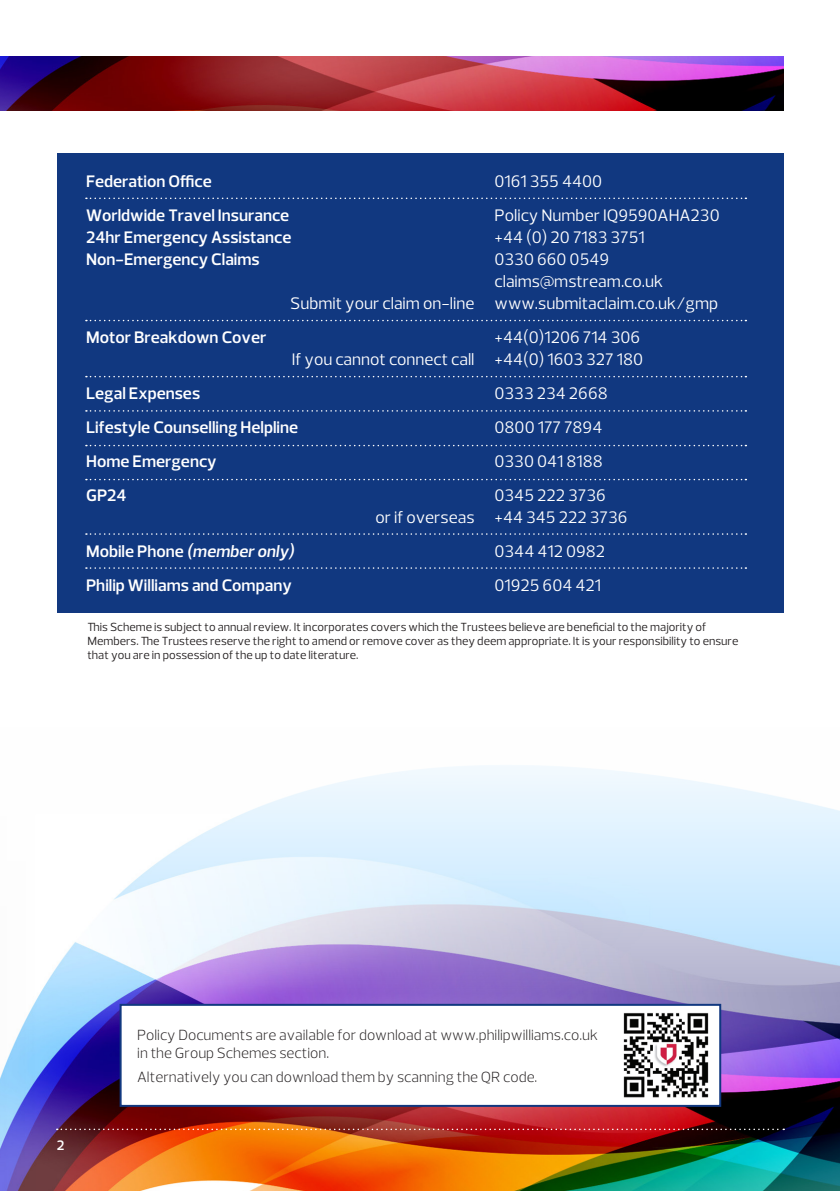
<style>
.page{position:relative;width:840px;height:1191px;background:#fff}
.page>*{position:absolute;margin:0;border:0;box-sizing:border-box;transform-origin:0 0}
.t1{font:17px "Prelo";color:#fff}
.t2{font:600 17px "Prelo";color:#fff}
.t3{font:italic 600 17px "Prelo";color:#fff}
.t4{font:300 15px/18px "Prelo";color:#231f20}
.t5{font:600 14px "Prelo";color:#fff}
.t6{font:12px/14.4px "Prelo";color:#231f20}
.s1{font-style:normal}
</style>
<div class="page">
<img style="left:0;top:57px;width:782px;height:53px">
<img style="left:0;top:992px;width:839px;height:199px">
<svg style="left:57px;top:1128px;width:726px;height:2px"></svg>
<svg style="left:41px;top:765px;width:798px;height:227px"></svg>
<div style="left:119px;top:1003px;width:601px;height:103px;background:#fff;border:2px solid #113880"></div>
<img style="left:623px;top:1012px;width:85px;height:86px">
<div style="left:57px;top:153px;width:725px;height:459px;background:#113880"></div>
<svg style="left:86px;top:198px;width:660px;height:1px"></svg>
<svg style="left:86px;top:320px;width:660px;height:1px"></svg>
<svg style="left:86px;top:376px;width:660px;height:1px"></svg>
<svg style="left:86px;top:410px;width:660px;height:1px"></svg>
<svg style="left:86px;top:445px;width:660px;height:1px"></svg>
<svg style="left:86px;top:479px;width:660px;height:1px"></svg>
<svg style="left:86px;top:533px;width:660px;height:2px"></svg>
<svg style="left:86px;top:567px;width:660px;height:2px"></svg>
<p class="t2" style="left:86px;top:171px;width:127px">Federation Office</p>
<p class="t1" style="left:494px;top:171px;width:109px">0161 355 4400</p>
<p class="t2" style="left:86px;top:205px;width:204px">Worldwide Travel Insurance</p>
<p class="t1" style="left:494px;top:205px;width:226px">Policy Number IQ9590AHA230</p>
<p class="t2" style="left:86px;top:227px;width:207px">24hr Emergency Assistance</p>
<p class="t1" style="left:494px;top:227px;width:151px">+44 (0) 20 7183 3751</p>
<p class="t2" style="left:86px;top:249px;width:175px">Non-Emergency Claims</p>
<p class="t1" style="left:494px;top:249px;width:116px">0330 660 0549</p>
<p class="t1" style="left:494px;top:271px;width:170px">claims@mstream.co.uk</p>
<p class="t1" style="left:290px;top:293px;width:429px">Submit your claim on-line www.submitaclaim.co.uk/gmp</p>
<p class="t2" style="left:86px;top:327px;width:182px">Motor Breakdown Cover</p>
<p class="t1" style="left:494px;top:327px;width:147px">+44(0)1206 714 306</p>
<p class="t1" style="left:292px;top:349px;width:352px">If you cannot connect call +44(0) 1603 327 180</p>
<p class="t2" style="left:86px;top:383px;width:115px">Legal Expenses</p>
<p class="t1" style="left:494px;top:383px;width:115px">0333 234 2668</p>
<p class="t2" style="left:86px;top:417px;width:213px">Lifestyle Counselling Helpline</p>
<p class="t1" style="left:494px;top:417px;width:109px">0800 177 7894</p>
<p class="t2" style="left:86px;top:451px;width:132px">Home Emergency</p>
<p class="t1" style="left:494px;top:451px;width:110px">0330 041 8188</p>
<p class="t2" style="left:86px;top:485px;width:42px">GP24</p>
<p class="t1" style="left:494px;top:485px;width:113px">0345 222 3736</p>
<p class="t1" style="left:375px;top:507px;width:253px">or if overseas +44 345 222 3736</p>
<p class="t3" style="left:86px;top:541px;width:209px"><span class="s1">Mobile Phone</span> (member only)</p>
<p class="t1" style="left:494px;top:541px;width:112px">0344 412 0982</p>
<p class="t2" style="left:86px;top:575px;width:207px">Philip Williams and Company</p>
<p class="t1" style="left:494px;top:575px;width:108px">01925 604 421</p>
<p class="t6" style="left:87px;top:619px;width:652px">This Scheme is subject to annual review. It incorporates covers which the Trustees believe are beneficial to the majority of<br>Members. The Trustees reserve the right to amend or remove cover as they deem appropriate. It is your responsibility to ensure that you are in possession of the up to date literature.</p>
<p class="t5" style="left:57px;top:1137px;width:9px">2</p>
<p class="t4" style="left:137px;top:1026px;width:462px">Policy Documents are available for download at www.philipwilliams.co.uk in the Group Schemes section.</p>
<p class="t4" style="left:137px;top:1068px;width:401px">Alternatively you can download them by scanning the QR code.</p>
</div>
